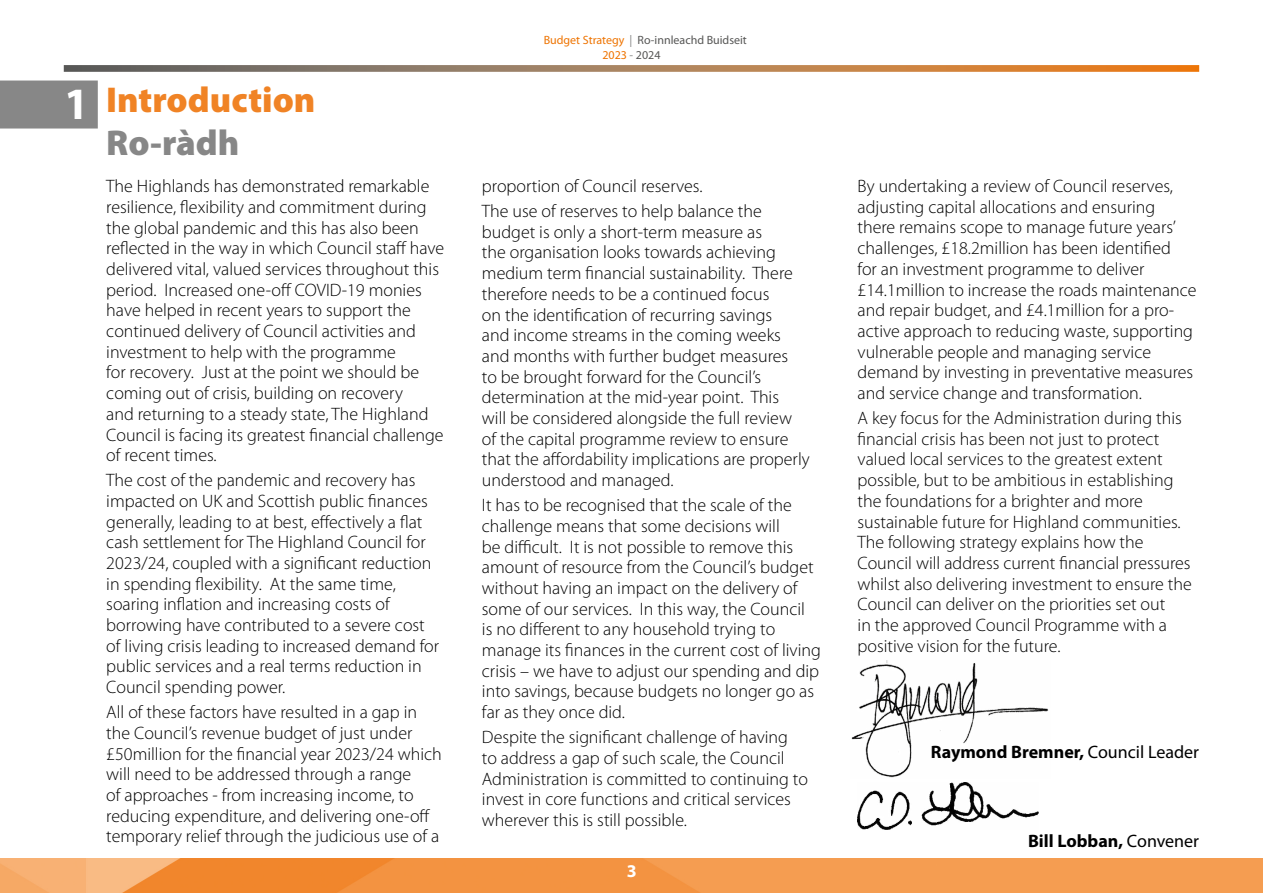
<style>
.page{position:relative;width:1263px;height:893px;background:#fff}
.page>*{position:absolute;margin:0;border:0;box-sizing:border-box;transform-origin:0 0}
.t1{font:700 45px "Myriad Pro";color:#fff}
.t2{font:900 36px "Myriad Pro";color:#f08325}
.t3{font:900 36px "Myriad Pro";color:#878787}
.t4{font:300 18px/20.7px "Myriad Pro";color:#000}
.t5{font:700 18px "Myriad Pro";color:#000}
.t6{font:700 18px "Myriad Pro";color:#fff}
.t7{font:12px/14.4px "Myriad Pro";color:#575756}
.s1{color:#ee7402}
.s2{color:#878787}
.s3{font-weight:400}
</style>
<div class="page">
<img style="left:857px;top:782px;width:182px;height:48px">
<img style="left:0;top:859px;width:1263px;height:34px">
<img style="left:851px;top:660px;width:198px;height:118px">
<div style="left:0;top:81px;width:98px;height:48px;background:#878787"></div>
<svg style="left:64px;top:65px;width:1135px;height:7px;background:#ab7f57"></svg>
<h1 class="t1" style="left:64px;top:74px;width:26px">1</h1>
<h2 class="t2" style="left:106px;top:76px;width:211px">Introduction</h2>
<h2 class="t3" style="left:106px;top:119px;width:135px">Ro-ràdh</h2>
<p class="t4" style="left:106px;top:176px;width:340px">The Highlands has demonstrated remarkable resilience, flexibility and commitment during the global pandemic and this has also been reflected in the way in which Council staff have delivered vital, valued services throughout this period. Increased one-off COVID-19 monies have helped in recent years to support the continued delivery of Council activities and investment to help with the programme<br>for recovery. Just at the point we should be coming out of crisis, building on recovery<br>and returning to a steady state, The Highland Council is facing its greatest financial challenge of recent times.</p>
<p class="t4" style="left:106px;top:470px;width:334px">The cost of the pandemic and recovery has impacted on UK and Scottish public finances generally, leading to at best, effectively a flat cash settlement for The Highland Council for 2023/24, coupled with a significant reduction in spending flexibility. At the same time, soaring inflation and increasing costs of borrowing have contributed to a severe cost of living crisis leading to increased demand for public services and a real terms reduction in Council spending power.</p>
<p class="t4" style="left:106px;top:702px;width:337px">All of these factors have resulted in a gap in the Council’s revenue budget of just under £50million for the financial year 2023/24 which will need to be addressed through a range<br>of approaches - from increasing income, to reducing expenditure, and delivering one-off temporary relief through the judicious use of a</p>
<p class="t7" style="left:602px;top:33px;width:146px;text-indent:-59px"><span class="s1">Budget Strategy</span> <span class="s2">|</span> Ro-innleachd Buidseit<br><span class="s1">2023</span> <span class="s2">-</span> 2024</p>
<p class="t4" style="left:482px;top:173px;width:281px;line-height:24.9px">proportion of Council reserves.<br>The use of reserves to help balance the</p>
<p class="t4" style="left:482px;top:221px;width:329px">budget is only a short-term measure as<br>the organisation looks towards achieving medium term financial sustainability. There therefore needs to be a continued focus<br>on the identification of recurring savings<br>and income streams in the coming weeks and months with further budget measures<br>to be brought forward for the Council’s determination at the mid-year point. This<br>will be considered alongside the full review of the capital programme review to ensure that the affordability implications are properly understood and managed.</p>
<p class="t4" style="left:482px;top:495px;width:340px">It has to be recognised that the scale of the challenge means that some decisions will<br>be difficult. It is not possible to remove this amount of resource from the Council’s budget without having an impact on the delivery of some of our services. In this way, the Council<br>is no different to any household trying to manage its finances in the current cost of living crisis – we have to adjust our spending and dip into savings, because budgets no longer go as far as they once did.</p>
<p class="t4" style="left:482px;top:727px;width:327px">Despite the significant challenge of having<br>to address a gap of such scale, the Council Administration is committed to continuing to invest in core functions and critical services wherever this is still possible.</p>
<p class="t6" style="left:627px;top:859px;width:11px">3</p>
<p class="t4" style="left:857px;top:176px;width:341px">By undertaking a review of Council reserves, adjusting capital allocations and ensuring there remains scope to manage future years’ challenges, £18.2million has been identified<br>for an investment programme to deliver £14.1million to increase the roads maintenance and repair budget, and £4.1million for a pro&shy;active approach to reducing waste, supporting vulnerable people and managing service demand by investing in preventative measures and service change and transformation.</p>
<p class="t4" style="left:857px;top:407px;width:336px">A key focus for the Administration during this financial crisis has been not just to protect valued local services to the greatest extent possible, but to be ambitious in establishing the foundations for a brighter and more sustainable future for Highland communities.<br>The following strategy explains how the Council will address current financial pressures whilst also delivering investment to ensure the Council can deliver on the priorities set out<br>in the approved Council Programme with a positive vision for the future.</p>
<p class="t5" style="left:931px;top:740px;width:270px">Raymond Bremner, <span class="s3">Council Leader</span></p>
<p class="t5" style="left:1028px;top:829px;width:173px">Bill Lobban, <span class="s3">Convener</span></p>
</div>
